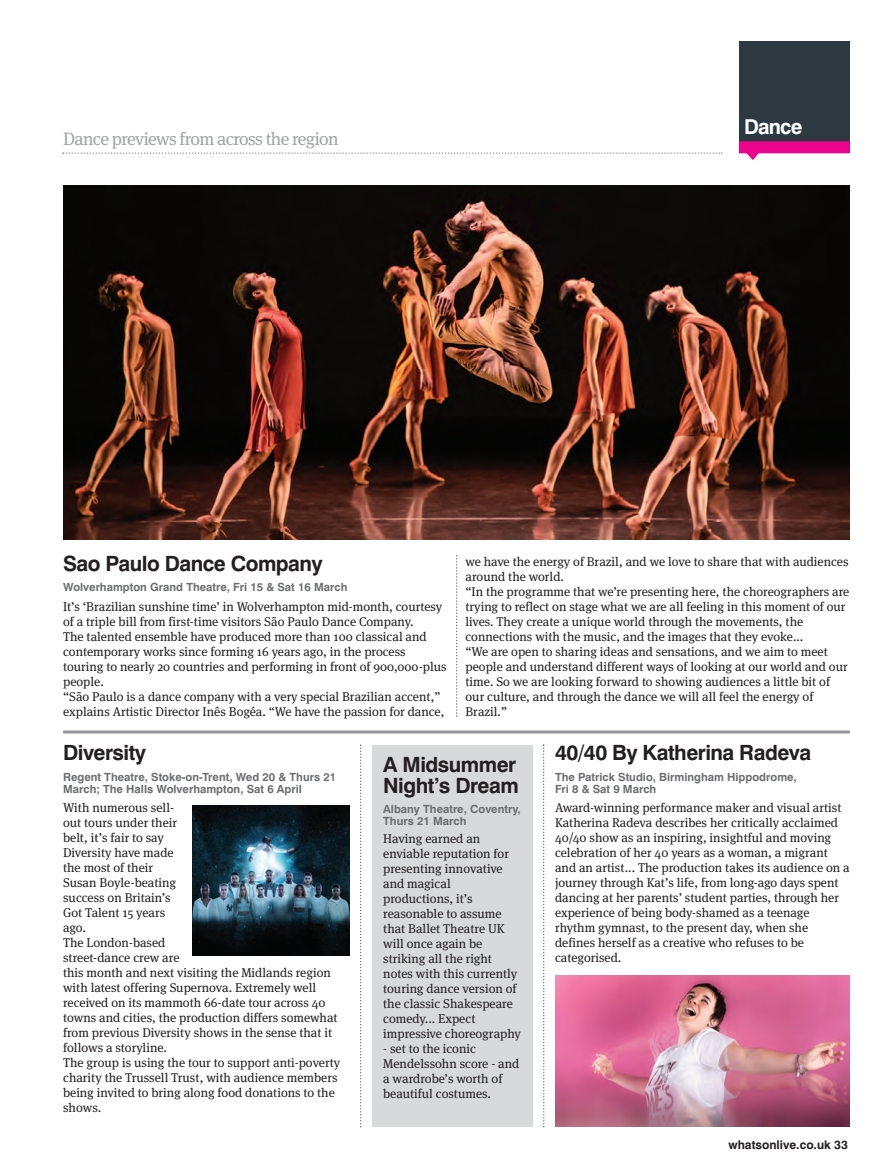
<style>
.page{position:relative;width:893px;height:1171px;background:#fff}
.page>*{position:absolute;margin:0;border:0;box-sizing:border-box;transform-origin:0 0}
.t1{font:700 21px/21px "Swiss 721 BT";letter-spacing:-.025em;color:#231f20}
.t2{font:700 20.55px "Swiss 721 BT";letter-spacing:-.04em;color:#fff}
.t3{font:18px "Meta Serif";letter-spacing:-.035em;color:#a1a3a6}
.t4{font:12.75px/15px "Meta Serif";color:#231f20}
.t5{font:700 12px "Swiss 721 BT";color:#231f20}
.t6{font:700 11.25px/12px "Swiss 721 BT";color:#6c6d70}
</style>
<div class="page">
<hr style="left:63px;top:730px;width:787px;height:3px;background:#939598">
<div style="left:739px;top:42px;width:111px;height:110px;background:#2e3840"></div>
<svg style="left:745px;top:153px;width:15px;height:7px"></svg>
<div style="left:739px;top:141px;width:111px;height:12px;background:#ed028c"></div>
<svg style="left:62px;top:152px;width:660px;height:2px"></svg>
<img style="left:63px;top:185px;width:787px;height:355px">
<svg style="left:360px;top:744px;width:1px;height:383px"></svg>
<svg style="left:456px;top:555px;width:1px;height:161px"></svg>
<svg style="left:543px;top:744px;width:1px;height:383px"></svg>
<img style="left:555px;top:975px;width:295px;height:151px">
<img style="left:193px;top:805px;width:156px;height:150px">
<div style="left:372px;top:745px;width:160px;height:381px;background:#d8d9db"></div>
<p class="t3" style="left:63px;top:132px;width:277px">Dance previews from across the region</p>
<p class="t2" style="left:744px;top:118px;width:60px">Dance</p>
<p class="t1" style="left:63px;top:554px;width:261px">Sao Paulo Dance Company</p>
<p class="t6" style="left:63px;top:582px;width:286px">Wolverhampton Grand Theatre, Fri 15 &amp; Sat 16 March</p>
<p class="t4" style="left:63px;top:599px;width:385px">It’s ‘Brazilian sunshine time’ in Wolverhampton mid-month, courtesy of a triple bill from first-time visitors São Paulo Dance Company.<br>The talented ensemble have produced more than 100 classical and contemporary works since forming 16 years ago, in the process touring to nearly 20 countries and performing in front of 900,000-plus people.<br>“São Paulo is a dance company with a very special Brazilian accent,” explains Artistic Director Inês Bogéa. “We have the passion for dance,</p>
<p class="t4" style="left:465px;top:555px;width:385px">we have the energy of Brazil, and we love to share that with audiences around the world.<br>“In the programme that we’re presenting here, the choreographers are trying to reflect on stage what we are all feeling in this moment of our lives. They create a unique world through the movements, the connections with the music, and the images that they evoke...<br>“We are open to sharing ideas and sensations, and we aim to meet people and understand different ways of looking at our world and our time. So we are looking forward to showing audiences a little bit of our culture, and through the dance we will all feel the energy of Brazil.”</p>
<p class="t1" style="left:555px;top:744px;width:258px">40/40 By Katherina Radeva</p>
<p class="t6" style="left:555px;top:771px;width:243px">The Patrick Studio, Birmingham Hippodrome,<br>Fri 8 &amp; Sat 9 March</p>
<p class="t4" style="left:555px;top:801px;width:296px">Award-winning performance maker and visual artist Katherina Radeva describes her critically acclaimed 40/40 show as an inspiring, insightful and moving celebration of her 40 years as a woman, a migrant and an artist... The production takes its audience on a journey through Kat’s life, from long-ago days spent dancing at her parents’ student parties, through her experience of being body-shamed as a teenage rhythm gymnast, to the present day, when she defines herself as a creative who refuses to be categorised.</p>
<p class="t1" style="left:63px;top:744px;width:85px">Diversity</p>
<p class="t6" style="left:63px;top:771px;width:274px">Regent Theatre, Stoke-on-Trent, Wed 20 &amp; Thurs 21<br>March; The Halls Wolverhampton, Sat 6 April</p>
<p class="t4" style="left:63px;top:801px;width:279px">With numerous sell-<br>out tours under their<br>belt, it’s fair to say<br>Diversity have made<br>the most of their<br>Susan Boyle-beating<br>success on Britain’s<br>Got Talent 15 years<br>ago.<br>The London-based<br>street-dance crew are<br>this month and next visiting the Midlands region with latest offering Supernova. Extremely well received on its mammoth 66-date tour across 40 towns and cities, the production differs somewhat from previous Diversity shows in the sense that it follows a storyline.<br>The group is using the tour to support anti-poverty charity the Trussell Trust, with audience members being invited to bring along food donations to the shows.</p>
<p class="t1" style="left:383px;top:755px;width:137px">A Midsummer<br>Night’s Dream</p>
<p class="t6" style="left:383px;top:804px;width:139px">Albany Theatre, Coventry,<br>Thurs 21 March</p>
<p class="t4" style="left:383px;top:832px;width:139px">Having earned an enviable reputation for presenting innovative and magical productions, it’s reasonable to assume that Ballet Theatre UK will once again be striking all the right notes with this currently touring dance version of the classic Shakespeare comedy... Expect impressive choreography</p>
<p class="t4" style="left:383px;top:1042px;width:138px">- set to the iconic<br>Mendelssohn score - and a wardrobe’s worth of beautiful costumes.</p>
<p class="t5" style="left:728px;top:1139px;width:121px">whatsonlive.co.uk 33</p>
</div>
